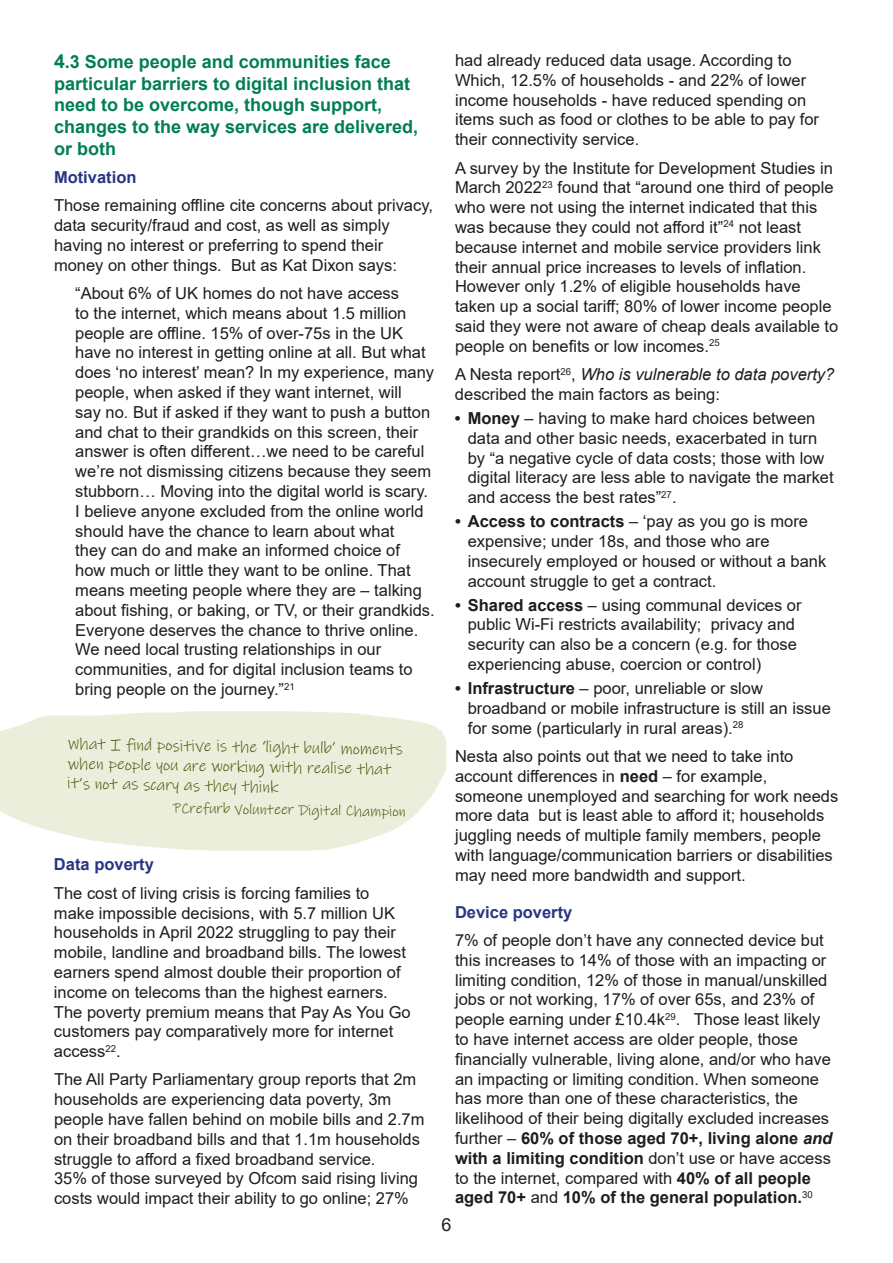
<style>
.page{position:relative;width:893px;height:1263px;background:#fff}
.page>*{position:absolute;margin:0;border:0;box-sizing:border-box;transform-origin:0 0}
.t1{font:700 18px/21.6px "Arial";color:#007f51}
.t2{font:18px "Arial";color:#1d1d1b}
.t3{font:16.5px/19.8px "Arial";color:#1d1d1b}
.t4{font:16.5px/19.8px "Ink Free";color:#435809}
.t5{font:700 16.5px "Arial";color:#283583}
.t6{font:15px "Ink Free";color:#435809}
.s1{font-size:19.5px}
.s2{font-style:italic}
.s3{font-weight:700}
.s4{font-weight:700;font-style:italic}
</style>
<div class="page">
<svg style="left:0;top:711px;width:447px;height:140px;background:#eef0e0"></svg>
<p class="t1" style="left:54px;top:51px;width:366px"><span class="s1">4</span>.3 Some people and communities face particular barriers to digital inclusion that need to be overcome, though support, changes to the way services are delivered, or both</p>
<p class="t5" style="left:54px;top:165px;width:84px">Motivation</p>
<p class="t3" style="left:54px;top:195px;width:380px">Those remaining offline cite concerns about privacy, data security/fraud and cost, as well as simply having no interest or preferring to spend their money on other things. But as Kat Dixon says:</p>
<p class="t3" style="left:75px;top:283px;width:361px">“About 6% of UK homes do not have access<br>to the internet, which means about 1.5 million people are offline. 15% of over-75s in the UK have no interest in getting online at all. But what does ‘no interest’ mean? In my experience, many people, when asked if they want internet, will<br>say no. But if asked if they want to push a button and chat to their grandkids on this screen, their answer is often different…we need to be careful we’re not dismissing citizens because they seem stubborn… Moving into the digital world is scary.<br>I believe anyone excluded from the online world should have the chance to learn about what<br>they can do and make an informed choice of<br>how much or little they want to be online. That means meeting people where they are – talking about fishing, or baking, or TV, or their grandkids.<br>Everyone deserves the chance to thrive online.<br>We need local trusting relationships in our communities, and for digital inclusion teams to bring people on the journey.”<sup>21</sup></p>
<p class="t4" style="left:68px;top:733px;width:337px;rotate:1deg">What I find positive is the ‘light bulb’ moments when people you are working with realise that it’s not as scary as they think</p>
<p class="t6" style="left:173px;top:798px;width:234px;rotate:1deg">PCrefurb Volunteer Digital Champion</p>
<p class="t5" style="left:54px;top:853px;width:101px">Data poverty</p>
<p class="t3" style="left:54px;top:883px;width:358px">The cost of living crisis is forcing families to make impossible decisions, with 5.7 million UK households in April 2022 struggling to pay their mobile, landline and broadband bills. The lowest earners spend almost double their proportion of income on telecoms than the highest earners.<br>The poverty premium means that Pay As You Go customers pay comparatively more for internet access<sup>22</sup>.</p>
<p class="t3" style="left:54px;top:1070px;width:372px">The All Party Parliamentary group reports that 2m households are experiencing data poverty, 3m people have fallen behind on mobile bills and 2.7m on their broadband bills and that 1.1m households struggle to afford a fixed broadband service.<br>35% of those surveyed by Ofcom said rising living costs would impact their ability to go online; 27%</p>
<p class="t3" style="left:455px;top:50px;width:366px">had already reduced data usage. According to Which, 12.5% of households - and 22% of lower income households - have reduced spending on items such as food or clothes to be able to pay for their connectivity service.</p>
<p class="t3" style="left:455px;top:158px;width:385px">A survey by the Institute for Development Studies in March 2022<sup>23</sup> found that “around one third of people who were not using the internet indicated that this was because they could not afford it”<sup>24</sup> not least because internet and mobile service providers link their annual price increases to levels of inflation.<br>However only 1.2% of eligible households have taken up a social tariff; 80% of lower income people said they were not aware of cheap deals available to people on benefits or low incomes.<sup>25</sup></p>
<p class="t3" style="left:455px;top:364px;width:381px">A Nesta report<sup>26</sup>, <span class="s2">Who is vulnerable to data poverty? </span>described the main factors as being:</p>
<p class="t3" style="left:468px;top:408px;width:367px;text-indent:-13px"><span class="s3">• Money</span> – having to make hard choices between data and other basic needs, exacerbated in turn by “a negative cycle of data costs; those with low digital literacy are less able to navigate the market and access the best rates”<sup>27</sup>.</p>
<p class="t3" style="left:468px;top:511px;width:360px;text-indent:-13px"><span class="s3">• Access to contracts</span> – ‘pay as you go is more expensive; under 18s, and those who are insecurely employed or housed or without a bank account struggle to get a contract.</p>
<p class="t3" style="left:468px;top:595px;width:335px;text-indent:-13px"><span class="s3">• Shared access</span> – using communal devices or public Wi-Fi restricts availability; privacy and security can also be a concern (e.g. for those experiencing abuse, coercion or control)</p>
<p class="t3" style="left:468px;top:678px;width:365px;text-indent:-13px"><span class="s3">• Infrastructure</span> – poor, unreliable or slow broadband or mobile infrastructure is still an issue for some (particularly in rural areas).<sup>28</sup></p>
<p class="t3" style="left:455px;top:746px;width:385px">Nesta also points out that we need to take into account differences in <span class="s3">need</span> – for example, someone unemployed and searching for work needs more data but is least able to afford it; households juggling needs of multiple family members, people with language/communication barriers or disabilities may need more bandwidth and support.</p>
<p class="t5" style="left:455px;top:900px;width:119px">Device poverty</p>
<p class="t3" style="left:455px;top:930px;width:379px">7% of people don’t have any connected device but this increases to 14% of those with an impacting or limiting condition, 12% of those in manual/unskilled jobs or not working, 17% of over 65s, and 23% of people earning under £10.4k<sup>29</sup>. Those least likely to have internet access are older people, those financially vulnerable, living alone, and/or who have an impacting or limiting condition. When someone has more than one of these characteristics, the likelihood of their being digitally excluded increases further – <span class="s3">60% of those aged 70+, living alone</span> <span class="s4">and </span><span class="s3">with a limiting condition</span> don’t use or have access to the internet, compared with <span class="s3">40% of all people aged 70+</span> and <span class="s3">10% of the general population.</span><sup>30</sup></p>
<p class="t2" style="left:441px;top:1212px;width:12px">6</p>
</div>
